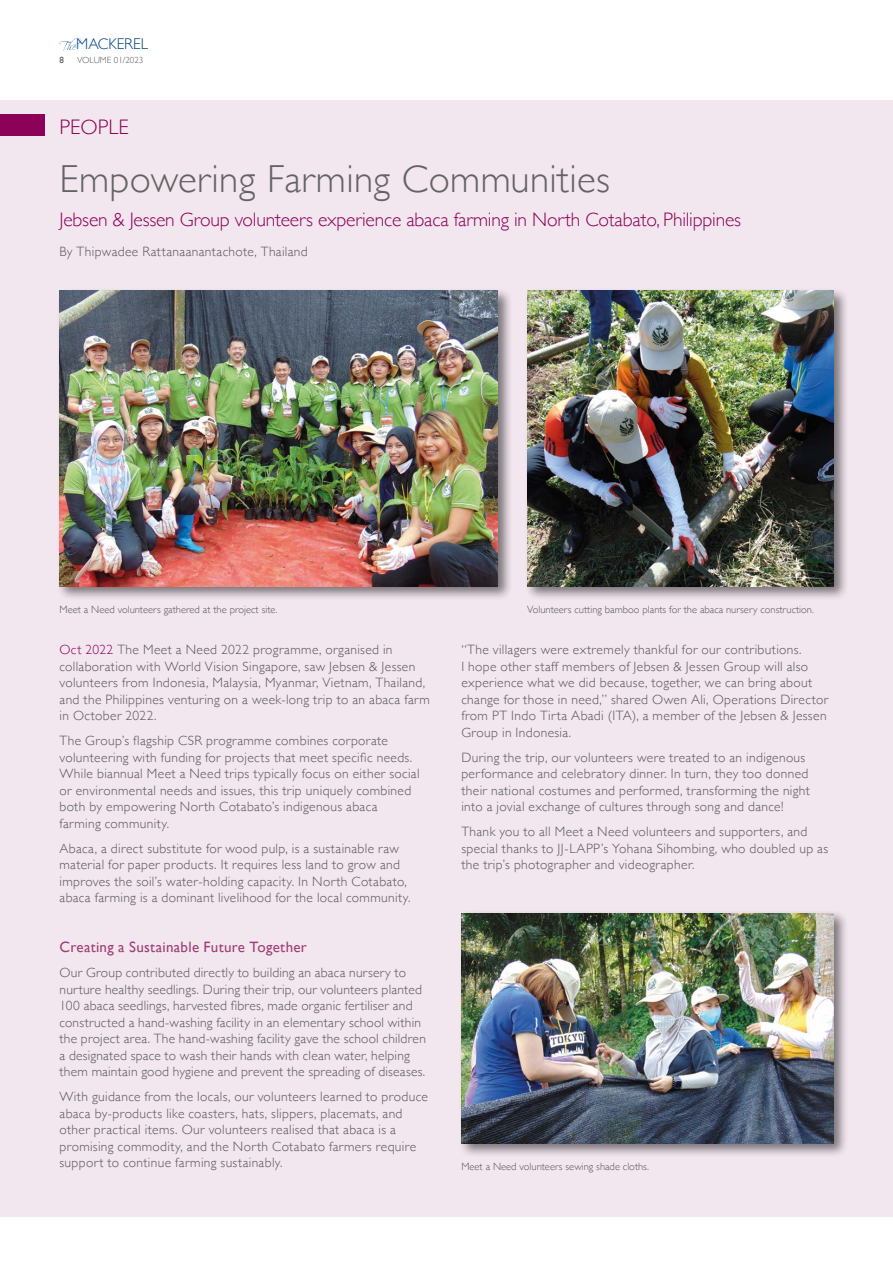
<style>
.page{position:relative;width:893px;height:1263px;background:#fff}
.page>*{position:absolute;margin:0;border:0;box-sizing:border-box;transform-origin:0 0}
.t1{font:300 39px "Gill Sans";letter-spacing:.01em;color:#646363}
.t2{font:300 21px "Gill Sans";color:#8c0258}
.t3{font:300 19.5px "Gill Sans";letter-spacing:-.01em;color:#8c0258}
.t4{font:300 15.45px "Gill Sans";color:#004380}
.t5{font:15px "Gill Sans";letter-spacing:.02em;color:#9f3e74}
.t6{font:300 13.5px/16.5px "Gill Sans";letter-spacing:.025em;color:#575756}
.t7{font:300 10.5px "Gill Sans";color:#575756}
.t8{font:300 9px "Gill Sans";color:#575756}
.t9{font:9px "Gill Sans";color:#575756}
.s1{color:#8c0258}
</style>
<div class="page">
<svg style="left:59px;top:38px;width:22px;height:13px"></svg>
<div style="left:0;top:100px;width:893px;height:1116px;background:#f2e6ef"></div>
<div style="left:0;top:115px;width:45px;height:21px;background:#8c0258"></div>
<div style="left:458px;top:910px;width:391px;height:248px;background:#000;opacity:.5"></div>
<img style="left:461px;top:913px;width:372px;height:230px">
<div style="left:57px;top:288px;width:456px;height:313px;background:#000;opacity:.5"></div>
<img style="left:60px;top:291px;width:437px;height:295px">
<div style="left:524px;top:288px;width:325px;height:313px;background:#000;opacity:.5"></div>
<img style="left:527px;top:291px;width:306px;height:295px">
<p class="t9" style="left:60px;top:55px;width:6px">8</p>
<p class="t4" style="left:76px;top:31px;width:73px">MACKEREL</p>
<p class="t8" style="left:77px;top:53px;width:68px">VOLUME 01/2023</p>
<h2 class="t2" style="left:60px;top:110px;width:71px">PEOPLE</h2>
<h1 class="t1" style="left:60px;top:148px;width:552px">Empowering Farming Communities</h1>
<h3 class="t3" style="left:60px;top:204px;width:683px">Jebsen &amp; Jessen Group volunteers experience abaca farming in North Cotabato, Philippines</h3>
<p class="t6" style="left:60px;top:242px;width:250px">By Thipwadee Rattanaanantachote, Thailand</p>
<p class="t7" style="left:60px;top:602px;width:220px">Meet a Need volunteers gathered at the project site.</p>
<p class="t7" style="left:527px;top:602px;width:288px">Volunteers cutting bamboo plants for the abaca nursery construction.</p>
<p class="t6" style="left:60px;top:641px;width:372px"><span class="s1">Oct 2022</span> The Meet a Need 2022 programme, organised in collaboration with World Vision Singapore, saw Jebsen &amp; Jessen volunteers from Indonesia, Malaysia, Myanmar, Vietnam, Thailand, and the Philippines venturing on a week-long trip to an abaca farm in October 2022.</p>
<p class="t6" style="left:60px;top:732px;width:361px">The Group’s flagship CSR programme combines corporate volunteering with funding for projects that meet specific needs.<br>While biannual Meet a Need trips typically focus on either social or environmental needs and issues, this trip uniquely combined both by empowering North Cotabato’s indigenous abaca farming community.</p>
<p class="t6" style="left:60px;top:839px;width:353px">Abaca, a direct substitute for wood pulp, is a sustainable raw material for paper products. It requires less land to grow and improves the soil’s water-holding capacity. In North Cotabato, abaca farming is a dominant livelihood for the local community.</p>
<p class="t5" style="left:60px;top:938px;width:249px">Creating a Sustainable Future Together</p>
<p class="t6" style="left:60px;top:964px;width:368px">Our Group contributed directly to building an abaca nursery to nurture healthy seedlings. During their trip, our volunteers planted 100 abaca seedlings, harvested fibres, made organic fertiliser and constructed a hand-washing facility in an elementary school within the project area. The hand-washing facility gave the school children a designated space to wash their hands with clean water, helping them maintain good hygiene and prevent the spreading of diseases.</p>
<p class="t6" style="left:60px;top:1088px;width:370px">With guidance from the locals, our volunteers learned to produce abaca by-products like coasters, hats, slippers, placemats, and other practical items. Our volunteers realised that abaca is a promising commodity, and the North Cotabato farmers require support to continue farming sustainably.</p>
<p class="t6" style="left:461px;top:641px;width:368px">“The villagers were extremely thankful for our contributions.<br>I hope other staff members of Jebsen &amp; Jessen Group will also experience what we did because, together, we can bring about change for those in need,” shared Owen Ali, Operations Director from PT Indo Tirta Abadi (ITA), a member of the Jebsen &amp; Jessen Group in Indonesia.</p>
<p class="t6" style="left:461px;top:748px;width:350px">During the trip, our volunteers were treated to an indigenous performance and celebratory dinner. In turn, they too donned their national costumes and performed, transforming the night into a jovial exchange of cultures through song and dance!</p>
<p class="t6" style="left:461px;top:823px;width:368px">Thank you to all Meet a Need volunteers and supporters, and special thanks to JJ-LAPP’s Yohana Sihombing, who doubled up as the trip’s photographer and videographer.</p>
<p class="t7" style="left:461px;top:1158px;width:189px">Meet a Need volunteers sewing shade cloths.</p>
</div>
